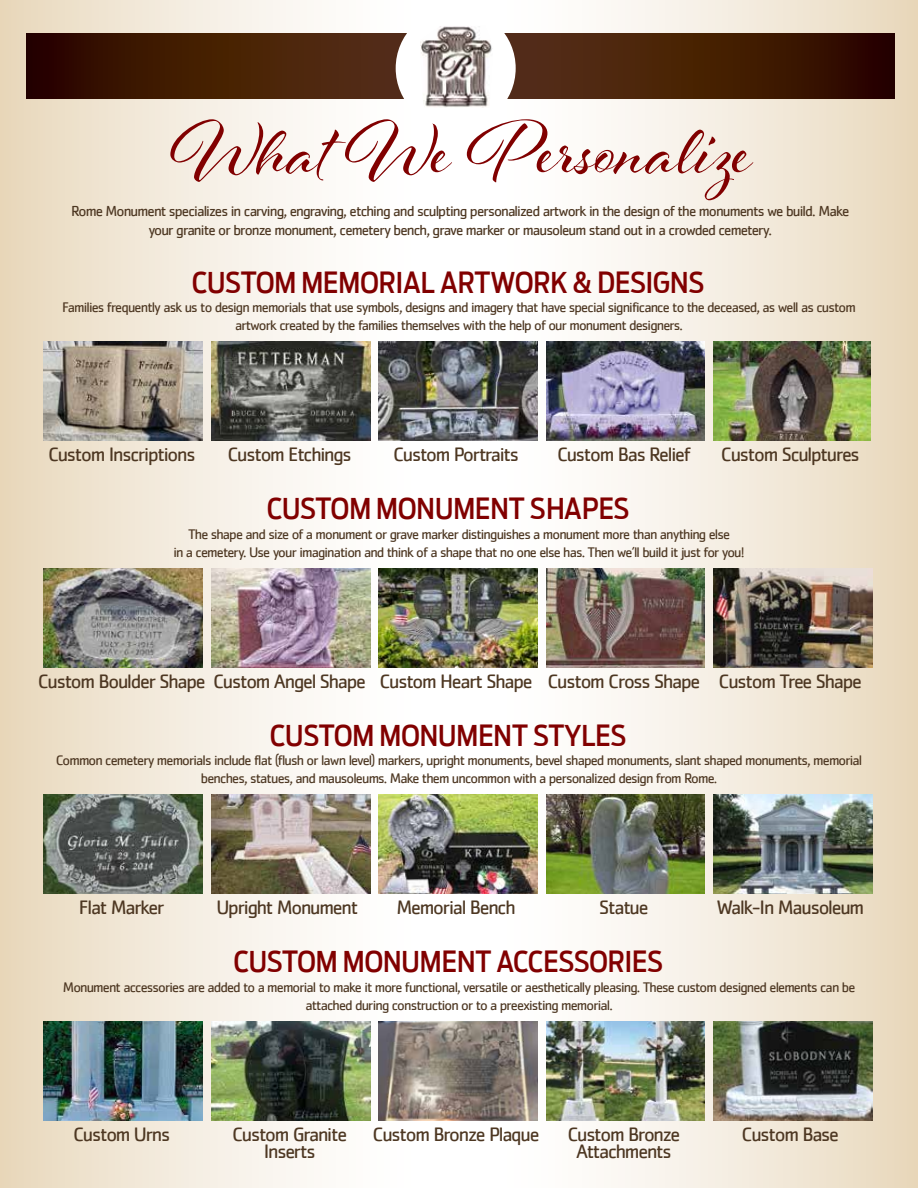
<style>
.page{position:relative;width:918px;height:1188px;background:#fff}
.page>*{position:absolute;margin:0;border:0;box-sizing:border-box;transform-origin:0 0}
.t1{font:81px "Al Fresco";color:#810000}
.t2{font:28.65px "Ford Antenna Cond Medium";color:#810000}
.t3{font:20.1px/17.5px "Cachet";letter-spacing:-.06em;color:#4d3722;text-align:center}
.t4{font:15px/18.6px "Cachet";letter-spacing:-.06em;color:#4d3722;text-align:center}
.t5{font:14.4px/17.9px "Cachet";letter-spacing:-.06em;color:#4d3722;text-align:center}
</style>
<div class="page">
<div style="left:0;top:0;width:433px;height:1188px;background:linear-gradient(to right,#e9dac0,#fff)"></div>
<div style="left:484px;top:0;width:434px;height:1188px;background:linear-gradient(to right,#fff,#e8d9bf)"></div>
<svg style="left:505px;top:33px;width:390px;height:65px"></svg>
<svg style="left:26px;top:33px;width:381px;height:65px"></svg>
<div style="left:396px;top:8px;width:120px;height:120px;background:#fff;border-radius:50%"></div>
<img style="left:420px;top:26px;width:72px;height:82px">
<img style="left:44px;top:342px;width:159px;height:99px">
<img style="left:211px;top:342px;width:159px;height:99px">
<img style="left:379px;top:342px;width:158px;height:99px">
<img style="left:546px;top:342px;width:159px;height:99px">
<img style="left:713px;top:342px;width:158px;height:99px">
<img style="left:44px;top:568px;width:159px;height:99px">
<img style="left:211px;top:568px;width:159px;height:99px">
<img style="left:379px;top:568px;width:158px;height:99px">
<img style="left:546px;top:568px;width:159px;height:99px">
<img style="left:713px;top:568px;width:159px;height:99px">
<img style="left:44px;top:795px;width:159px;height:99px">
<img style="left:44px;top:1022px;width:159px;height:99px">
<img style="left:211px;top:795px;width:159px;height:99px">
<img style="left:379px;top:795px;width:158px;height:99px">
<img style="left:546px;top:795px;width:159px;height:99px">
<img style="left:713px;top:795px;width:159px;height:99px">
<img style="left:211px;top:1021px;width:159px;height:99px">
<img style="left:379px;top:1021px;width:158px;height:99px">
<img style="left:546px;top:1021px;width:159px;height:99px">
<img style="left:713px;top:1021px;width:159px;height:99px">
<h1 class="t1" style="left:170px;top:97px;width:584px">What We Personalize</h1>
<p class="t4" style="left:71px;top:202px;width:780px">Rome Monument specializes in carving, engraving, etching and sculpting personalized artwork in the design of the monuments we build. Make your granite or bronze monument, cemetery bench, grave marker or mausoleum stand out in a crowded cemetery.</p>
<h2 class="t2" style="left:192px;top:257px;width:514px">CUSTOM MEMORIAL ARTWORK &amp; DESIGNS</h2>
<p class="t5" style="left:62px;top:298px;width:795px">Families frequently ask us to design memorials that use symbols, designs and imagery that have special significance to the deceased, as well as custom artwork created by the families themselves with the help of our monument designers.</p>
<h3 class="t3" style="left:48px;top:445px;width:149px">Custom Inscriptions</h3>
<h3 class="t3" style="left:228px;top:445px;width:126px">Custom Etchings</h3>
<h3 class="t3" style="left:393px;top:445px;width:128px">Custom Portraits</h3>
<h3 class="t3" style="left:557px;top:445px;width:135px">Custom Bas Relief</h3>
<h3 class="t3" style="left:721px;top:445px;width:140px">Custom Sculptures</h3>
<h2 class="t2" style="left:267px;top:484px;width:364px">CUSTOM MONUMENT SHAPES</h2>
<p class="t5" style="left:173px;top:525px;width:573px">The shape and size of a monument or grave marker distinguishes a monument more than anything else<br>in a cemetery. Use your imagination and think of a shape that no one else has. Then we’ll build it just for you!</p>
<h3 class="t3" style="left:38px;top:672px;width:826px">Custom Boulder Shape Custom Angel Shape Custom Heart Shape Custom Cross Shape Custom Tree Shape</h3>
<h2 class="t2" style="left:270px;top:710px;width:358px">CUSTOM MONUMENT STYLES</h2>
<p class="t5" style="left:56px;top:751px;width:808px">Common cemetery memorials include flat (flush or lawn level) markers, upright monuments, bevel shaped monuments, slant shaped monuments, memorial benches, statues, and mausoleums. Make them uncommon with a personalized design from Rome.</p>
<h3 class="t3" style="left:79px;top:898px;width:87px">Flat Marker</h3>
<h3 class="t3" style="left:216px;top:898px;width:143px">Upright Monument</h3>
<h3 class="t3" style="left:396px;top:898px;width:121px">Memorial Bench</h3>
<h3 class="t3" style="left:599px;top:898px;width:51px">Statue</h3>
<h3 class="t3" style="left:717px;top:898px;width:149px">Walk-In Mausoleum</h3>
<h2 class="t2" style="left:234px;top:937px;width:431px">CUSTOM MONUMENT ACCESSORIES</h2>
<p class="t5" style="left:63px;top:978px;width:794px">Monument accessories are added to a memorial to make it more functional, versatile or aesthetically pleasing. These custom designed elements can be attached during construction or to a preexisting memorial.</p>
<h3 class="t3" style="left:73px;top:1125px;width:99px">Custom Urns</h3>
<h3 class="t3" style="left:232px;top:1125px;width:117px">Custom Granite<br>Inserts</h3>
<h3 class="t3" style="left:373px;top:1125px;width:168px">Custom Bronze Plaque</h3>
<h3 class="t3" style="left:567px;top:1125px;width:115px">Custom Bronze<br>Attachments</h3>
<h3 class="t3" style="left:742px;top:1125px;width:99px">Custom Base</h3>
</div>
